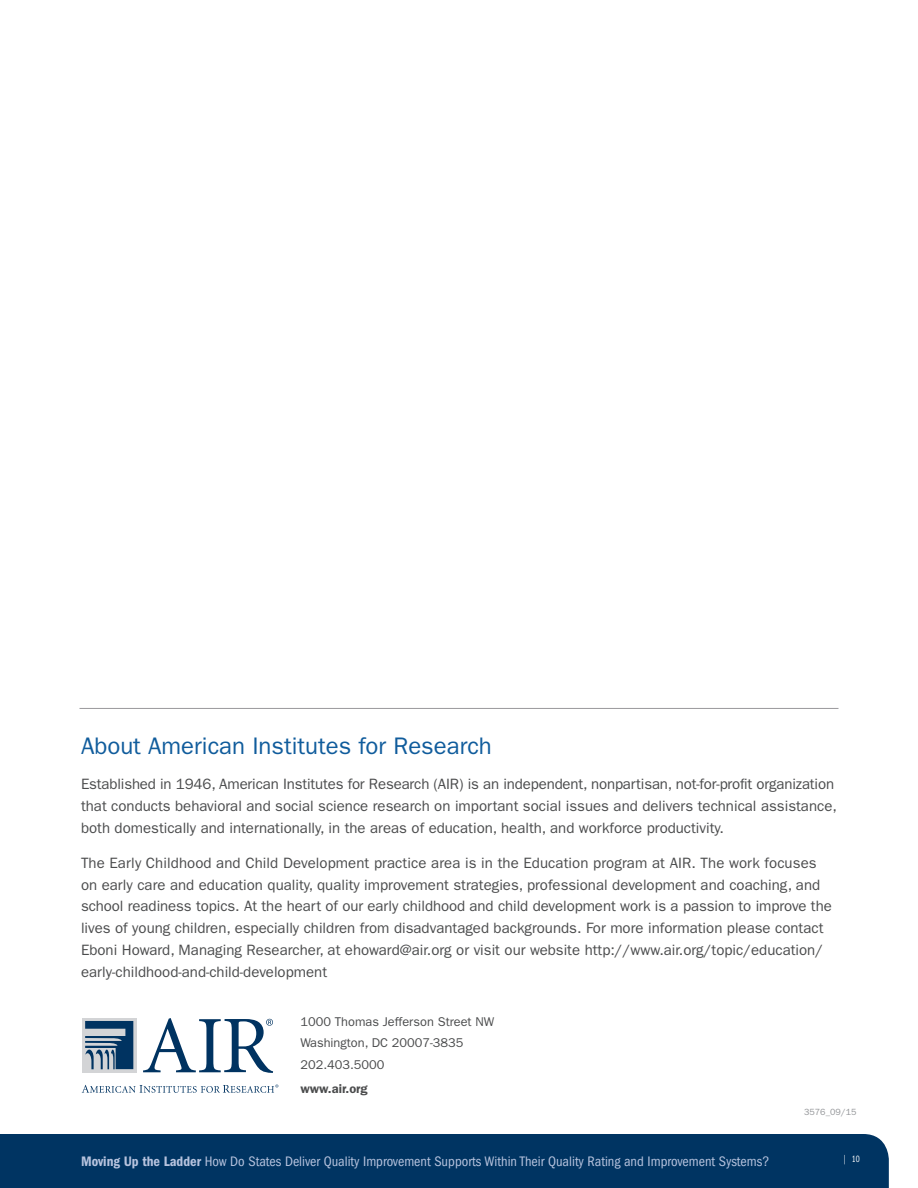
<style>
.page{position:relative;width:918px;height:1188px;background:#fff}
.page>*{position:absolute;margin:0;border:0;box-sizing:border-box;transform-origin:0 0}
.t1{font:24px "ITC Franklin Gothic Std";color:#105c9c}
.t2{font:15px/21.8px "ITC Franklin Gothic Std";color:#4b4c4d}
.t3{font:condensed 14.25px "ITC Franklin Gothic Std";color:#b7c3de}
.Paragraphs{font:12.75px/21.6px "ITC Franklin Gothic Std";color:#4b4c4d}
.Paragraphs-2{font:600 12.75px "ITC Franklin Gothic Std";color:#4b4c4d}
.Callouts{font:condensed 9.45px "ITC Franklin Gothic Std";color:#fff;scale:.83 1}
.t4{font:9px "ITC Franklin Gothic Std";color:#939598}
.s1{font-family:"ITC Franklin Gothic Std Dm Cd";font-stretch:normal}
.s2{font-stretch:normal}
</style>
<div class="page">
<div style="left:0;top:1134px;width:889px;height:54px;background:#003462"></div>
<hr style="left:80px;top:708px;width:758px;height:1px;background:#99989b">
<svg style="left:143px;top:1018px;width:130px;height:55px"></svg>
<div style="left:82px;top:1018px;width:54px;height:54px;background:linear-gradient(to right,#d0d2d4,#d0d2d4)"></div>
<svg style="left:85px;top:1021px;width:48px;height:48px;background:#567490"></svg>
<svg style="left:82px;top:1084px;width:196px;height:9px"></svg>
<h1 class="t1" style="left:81px;top:732px;width:412px">About American Institutes for Research</h1>
<p class="t2" style="left:81px;top:773px;width:757px">Established in 1946, American Institutes for Research (AIR) is an independent, nonpartisan, not-for-profit organization that conducts behavioral and social science research on important social issues and delivers technical assistance, both domestically and internationally, in the areas of education, health, and workforce productivity.</p>
<p class="t2" style="left:81px;top:852px;width:752px">The Early Childhood and Child Development practice area is in the Education program at AIR. The work focuses on early care and education quality, quality improvement strategies, professional development and coaching, and school readiness topics. At the heart of our early childhood and child development work is a passion to improve the lives of young children, especially children from disadvantaged backgrounds. For more information please contact Eboni Howard, Managing Researcher, at ehoward@air.org or visit our website http://www.air.org/topic/education/ early-childhood-and-child-development</p>
<p class="Paragraphs" style="left:300px;top:1011px;width:195px">1000 Thomas Jefferson Street NW<br>Washington, DC 20007-3835<br>202.403.5000</p>
<p class="Paragraphs-2" style="left:300px;top:1082px;width:69px">www.air.org</p>
<p class="t3" style="left:81px;top:1153px;width:690px"><span class="s1">Moving Up the Ladder</span> How Do States Deliver Quality Improvement Supports Within Their Quality Rating and Improvement Systems?</p>
<p class="t4" style="left:804px;top:1107px;width:54px">3576_09/15</p>
<p class="Callouts" style="left:844px;top:1154px;width:21px"><span class="s2">|</span> 10</p>
</div>
